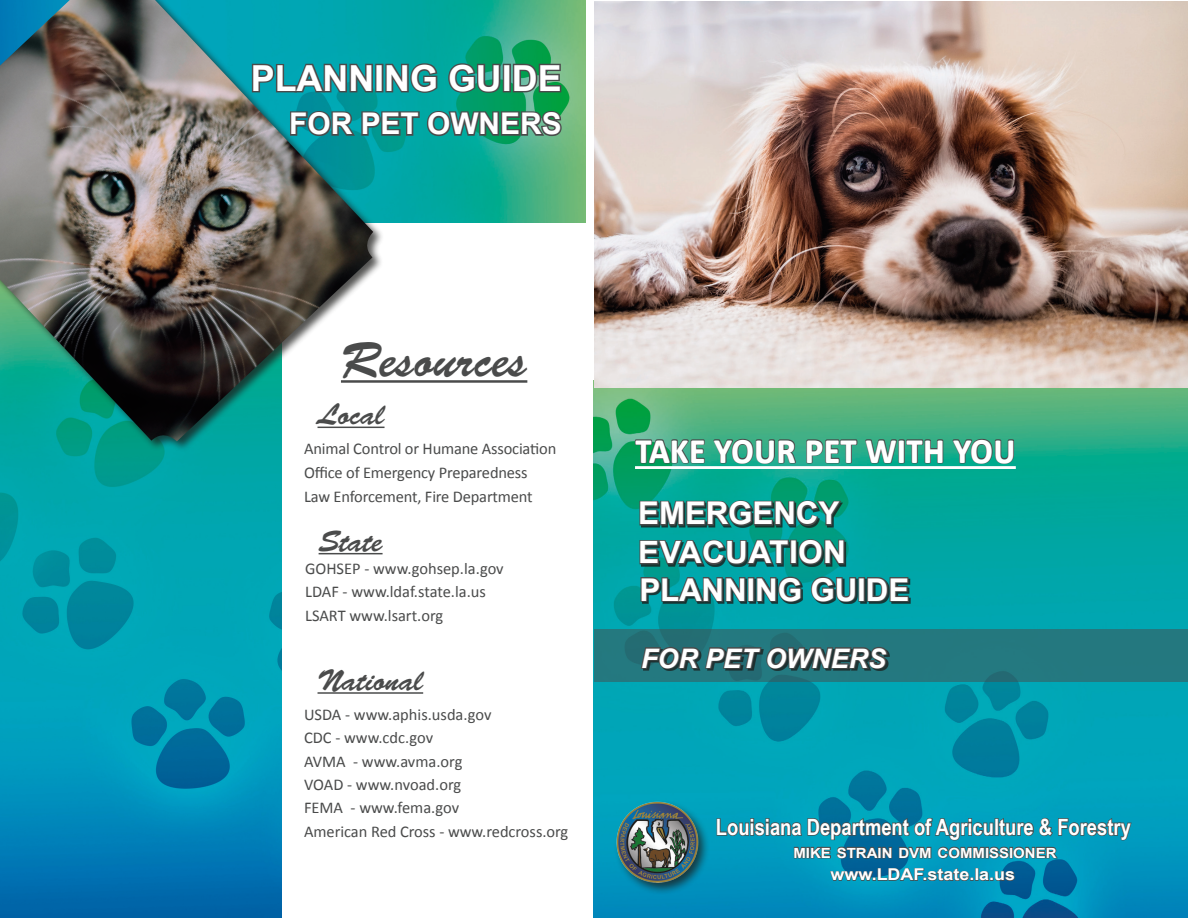
<style>
.page{position:relative;width:1188px;height:918px;background:#fff}
.page>*{position:absolute;margin:0;border:0;box-sizing:border-box;transform-origin:0 0}
.t1{font:49.8px "Brush Script Std";letter-spacing:.01em;color:#4a4b4b;scale:.96 1}
.t2{font:700 43.5px "Calibri";letter-spacing:-.01em;color:#fff;scale:.89 1}
.t3{font:700 35.85px "Arial";color:#fff}
.t4{font:700 31.35px "Arial";letter-spacing:-.005em;color:#fff}
.t5{font:700 30.75px "Arial";color:#fff}
.t6{font:29.85px "Brush Script Std";color:#4a4b4b}
.t7{font:700 29.85px "Arial";color:#fff}
.t8{font:italic 700 26.85px "Arial";color:#fff}
.t9{font:700 22.35px "Arial Narrow";color:#fff}
.t10{font:16.5px/23.2px "Calibri";letter-spacing:-.005em;color:#4a4b4b}
.t11{font:700 16.35px "Arial";color:#fff;scale:1.1 1}
.t12{font:700 13.95px "Arial";color:#fff;scale:1.07 1}
.s1{font-size:31.35px}
</style>
<div class="page">
<img style="left:385px;top:0;width:200px;height:222px">
<hr style="left:318px;top:692px;width:105px;height:2px;background:#4a4b4b">
<img style="left:0;top:453px;width:282px;height:465px">
<img style="left:594px;top:388px;width:594px;height:530px">
<img style="left:594px;top:1px;width:594px;height:387px">
<div style="left:641px;top:502px;width:206px;height:65px;background:#1c1c1a;opacity:.8"></div>
<svg style="left:638px;top:489px;width:205px;height:38px;background:#1c6f63"></svg>
<svg style="left:638px;top:538px;width:152px;height:28px;background:#226361"></svg>
<div style="left:790px;top:540px;width:7px;height:24px;border:2px solid #4a4b4b"></div>
<svg style="left:797px;top:538px;width:49px;height:28px"></svg>
<svg style="left:716px;top:816px;width:417px;height:44px;background:#158199"></svg>
<svg style="left:830px;top:868px;width:185px;height:13px;background:#1a748f"></svg>
<div style="left:0;top:0;width:385px;height:453px;background:#1c1c1a;opacity:.75"></div>
<img style="left:0;top:0;width:373px;height:441px">
<hr style="left:341px;top:380px;width:186px;height:3px;background:#4a4b4b">
<svg style="left:250px;top:61px;width:124px;height:33px;background:#217c82"></svg>
<div style="left:375px;top:64px;width:8px;height:28px;border:3px solid #4a4b4b"></div>
<svg style="left:384px;top:61px;width:55px;height:34px;background:#227b79"></svg>
<svg style="left:446px;top:61px;width:56px;height:34px;background:#247e6b"></svg>
<div style="left:503px;top:64px;width:8px;height:28px;border:3px solid #4a4b4b"></div>
<svg style="left:511px;top:62px;width:52px;height:32px;background:#407b5e"></svg>
<svg style="left:288px;top:107px;width:276px;height:34px;background:#267c72"></svg>
<div style="left:614px;top:799px;width:96px;height:96px;background:#1c1c1a;opacity:.75"></div>
<img style="left:615px;top:800px;width:84px;height:84px">
<hr style="left:318px;top:427px;width:67px;height:1px;background:#4a4b4b">
<div style="left:594px;top:630px;width:594px;height:52px;background:linear-gradient(to right,#24757b,#247980)"></div>
<svg style="left:639px;top:645px;width:250px;height:26px;background:#325053"></svg>
<hr style="left:319px;top:553px;width:64px;height:1px;background:#4a4b4b">
<hr style="left:635px;top:466px;width:381px;height:3px;background:#fff">
<svg style="left:634px;top:434px;width:72px;height:38px;background:#409c7b"></svg>
<svg style="left:712px;top:438px;width:85px;height:27px;background:#339378"></svg>
<svg style="left:805px;top:435px;width:140px;height:40px;background:#36a088"></svg>
<svg style="left:951px;top:438px;width:64px;height:27px;background:#249279"></svg>
<div style="left:642px;top:578px;width:269px;height:26px;background:#1c1c1a;opacity:.8"></div>
<svg style="left:639px;top:575px;width:108px;height:28px;background:#236162"></svg>
<div style="left:748px;top:577px;width:6px;height:25px;border:2px solid #4a4b4b"></div>
<svg style="left:755px;top:575px;width:48px;height:29px"></svg>
<svg style="left:810px;top:575px;width:48px;height:29px"></svg>
<div style="left:858px;top:577px;width:7px;height:25px;border:2px solid #4a4b4b"></div>
<svg style="left:866px;top:576px;width:44px;height:27px"></svg>
<h3 class="t3" style="left:251px;top:54px;width:312px">PLANNING GUIDE</h3>
<h3 class="t7" style="left:289px;top:104px;width:274px">FOR PET OWNERS</h3>
<h1 class="t1" style="left:341px;top:333px;width:196px">Resources</h1>
<h3 class="t6" style="left:318px;top:398px;width:69px">Local</h3>
<p class="t10" style="left:304px;top:437px;width:254px">Animal Control or Humane Association<br>Office of Emergency Preparedness<br>Law Enforcement, Fire Department</p>
<h3 class="t6" style="left:319px;top:524px;width:65px">State</h3>
<p class="t10" style="left:305px;top:557px;width:200px">GOHSEP - www.gohsep.la.gov<br>LDAF - www.ldaf.state.la.us<br>LSART www.lsart.org</p>
<h3 class="t6" style="left:318px;top:664px;width:107px">National</h3>
<p class="t10" style="left:304px;top:703px;width:266px">USDA - www.aphis.usda.gov<br>CDC - www.cdc.gov<br>AVMA - www.avma.org<br>VOAD - www.nvoad.org<br>FEMA - www.fema.gov<br>American Red Cross - www.redcross.org</p>
<h2 class="t2" style="left:635px;top:420px;width:429px">take your pet with you</h2>
<h3 class="t4" style="left:638px;top:492px;width:203px">EMERGENCY</h3>
<h3 class="t5" style="left:638px;top:532px;width:204px">EVACU<span class="s1">ATION</span></h3>
<h3 class="t4" style="left:639px;top:569px;width:271px">PLANNING GUIDE</h3>
<h3 class="t8" style="left:641px;top:640px;width:247px">FOR PET OWNERS</h3>
<h3 class="t9" style="left:716px;top:810px;width:417px">Louisiana Department of Agriculture &amp; Forestry</h3>
<p class="t12" style="left:794px;top:843px;width:247px">MIKE STRAIN DVM COMMISSIONER</p>
<p class="t11" style="left:831px;top:864px;width:169px">WWW.LDAF.STATE.LA.US</p>
</div>
